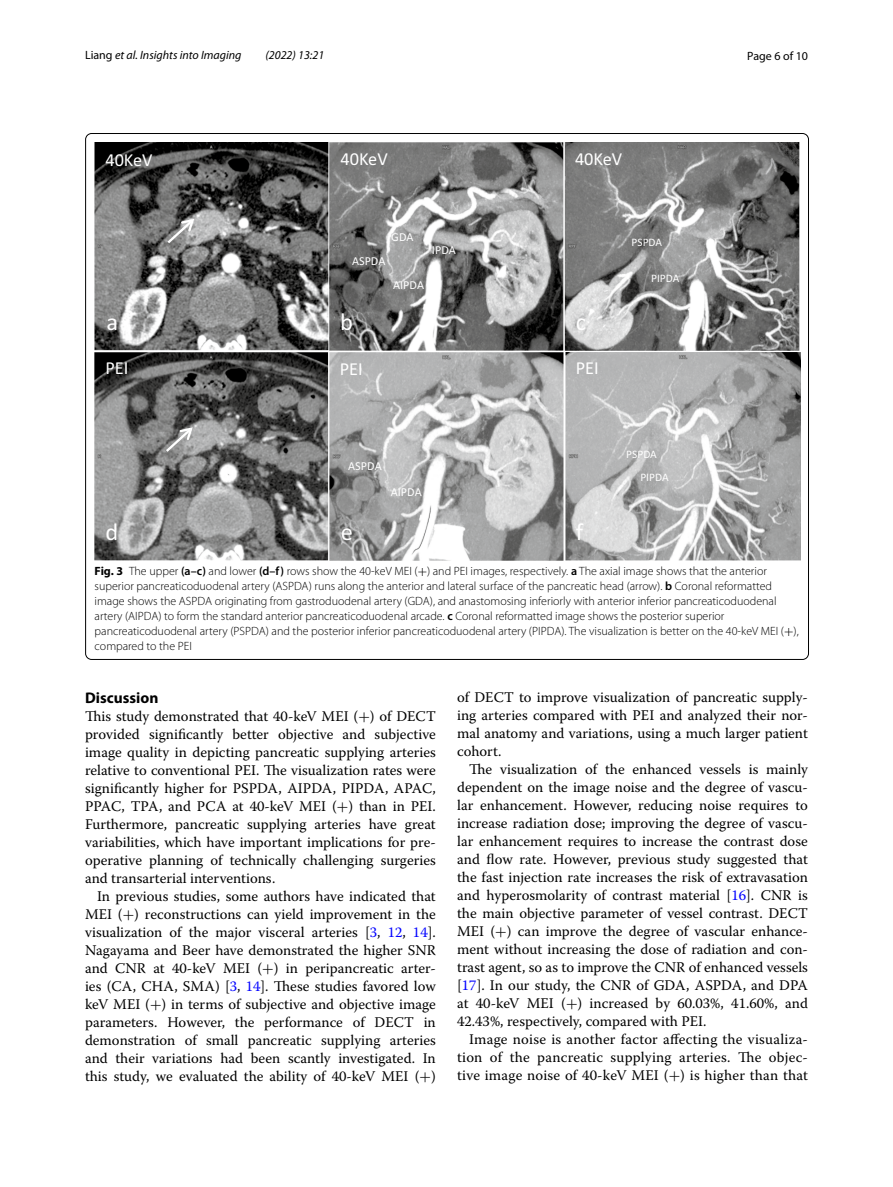
<style>
.page{position:relative;width:893px;height:1187px;background:#fff}
.page>*{position:absolute;margin:0;border:0;box-sizing:border-box;transform-origin:0 0}
.t1{font:24.45px "Calibri";color:#fff}
.t2{font:18.3px "Calibri";color:#fff}
.t3{font:700 15.45px "Myriad Pro";color:#000}
.t4{font:14.7px/18px "Warnock Pro";color:#000;text-align:justify}
.t5{font:12.15px "Calibri";color:#fff}
.t6{font:300 12px/15px "Myriad Pro";color:#000}
.t7{font:italic 12px "Myriad Pro";color:#000}
.t8{font:12px "Myriad Pro";color:#000}
.t9{font:11.4px/23px "Calibri";letter-spacing:.005em;color:#fff}
.s1{font-style:normal}
.s2{font-weight:700}
.s3{font-weight:600}
.s4{font-family:"MTSY";font-weight:400}
.s5{font-family:"MTSY"}
.s6{color:#00f}
</style>
<div class="page">
<img style="left:94px;top:142px;width:706px;height:418px">
<svg style="left:165px;top:217px;width:31px;height:29px"></svg>
<svg style="left:164px;top:425px;width:30px;height:29px"></svg>
<p class="t7" style="left:85px;top:48px;width:158px"><span class="s1">Liang</span> et al. Insights into Imaging</p>
<p class="t7" style="left:265px;top:48px;width:60px">(2022) 13:21</p>
<p class="t8" style="left:747px;top:48px;width:62px">Page 6 of 10</p>
<p class="t2" style="left:105px;top:148px;width:49px">40KeV</p>
<p class="t2" style="left:341px;top:148px;width:49px">40KeV</p>
<p class="t2" style="left:575px;top:148px;width:49px">40KeV</p>
<p class="t5" style="left:391px;top:229px;width:24px">GDA</p>
<p class="t5" style="left:352px;top:253px;width:35px">ASPDA</p>
<p class="t5" style="left:393px;top:277px;width:33px">AIPDA</p>
<p class="t5" style="left:432px;top:242px;width:25px">IPDA</p>
<h1 class="t1" style="left:106px;top:306px;width:13px">a</h1>
<h1 class="t1" style="left:340px;top:306px;width:14px">b</h1>
<h1 class="t1" style="left:576px;top:307px;width:12px">c</h1>
<p class="t2" style="left:105px;top:356px;width:25px">PEI</p>
<p class="t2" style="left:340px;top:357px;width:25px">PEI</p>
<p class="t2" style="left:576px;top:356px;width:25px">PEI</p>
<p class="t9" style="left:631px;top:230px;width:32px">PSPDA</p>
<p class="t9" style="left:651px;top:266px;width:30px">PIPDA</p>
<p class="t5" style="left:348px;top:458px;width:35px">ASPDA</p>
<p class="t5" style="left:391px;top:484px;width:33px">AIPDA</p>
<h1 class="t1" style="left:106px;top:516px;width:14px">d</h1>
<h1 class="t1" style="left:341px;top:516px;width:14px">e</h1>
<h1 class="t1" style="left:576px;top:516px;width:9px">f</h1>
<p class="t9" style="left:640px;top:443px;width:30px;text-indent:-14px">PSPDA<br>PIPDA</p>
<p class="t6" style="left:95px;top:564px;width:706px"><span class="s2">Fig. 3</span> The upper <span class="s3">(a–c)</span> and lower <span class="s3">(d–f)</span> rows show the 40-keV MEI (<span class="s4">+</span>) and PEI images, respectively. <span class="s3">a</span> The axial image shows that the anterior superior pancreaticoduodenal artery (ASPDA) runs along the anterior and lateral surface of the pancreatic head (arrow). <span class="s3">b</span> Coronal reformatted image shows the ASPDA originating from gastroduodenal artery (GDA), and anastomosing inferiorly with anterior inferior pancreaticoduodenal artery (AIPDA) to form the standard anterior pancreaticoduodenal arcade. <span class="s3">c</span> Coronal reformatted image shows the posterior superior pancreaticoduodenal artery (PSPDA) and the posterior inferior pancreaticoduodenal artery (PIPDA). The visualization is better on the 40-keV MEI (<span class="s4">+</span>), compared to the PEI</p>
<p class="t3" style="left:85px;top:687px;width:75px">Discussion</p>
<p class="t4" style="left:85px;top:706px;width:352px">This study demonstrated that 40-keV MEI (<span class="s5">+</span>) of DECT provided significantly better objective and subjective image quality in depicting pancreatic supplying arteries relative to conventional PEI. The visualization rates were significantly higher for PSPDA, AIPDA, PIPDA, APAC, PPAC, TPA, and PCA at 40-keV MEI (<span class="s5">+</span>) than in PEI.<br>Furthermore, pancreatic supplying arteries have great variabilities, which have important implications for pre&shy;operative planning of technically challenging surgeries and transarterial interventions.</p>
<p class="t4" style="left:85px;top:886px;width:352px;text-indent:12px">In previous studies, some authors have indicated that MEI (<span class="s5">+</span>) reconstructions can yield improvement in the visualization of the major visceral arteries [<span class="s6">3</span>, <span class="s6">12</span>, <span class="s6">14</span>].<br>Nagayama and Beer have demonstrated the higher SNR and CNR at 40-keV MEI (<span class="s5">+</span>) in peripancreatic arter&shy;ies (CA, CHA, SMA) [<span class="s6">3</span>, <span class="s6">14</span>]. These studies favored low keV MEI (<span class="s5">+</span>) in terms of subjective and objective image parameters. However, the performance of DECT in demonstration of small pancreatic supplying arteries and their variations had been scantly investigated. In this study, we evaluated the ability of 40-keV MEI (<span class="s5">+</span>)</p>
<p class="t4" style="left:457px;top:688px;width:352px">of DECT to improve visualization of pancreatic supply&shy;ing arteries compared with PEI and analyzed their nor&shy;mal anatomy and variations, using a much larger patient cohort.</p>
<p class="t4" style="left:457px;top:760px;width:352px;text-indent:12px">The visualization of the enhanced vessels is mainly dependent on the image noise and the degree of vascu&shy;lar enhancement. However, reducing noise requires to increase radiation dose; improving the degree of vascu&shy;lar enhancement requires to increase the contrast dose and flow rate. However, previous study suggested that the fast injection rate increases the risk of extravasation and hyperosmolarity of contrast material [<span class="s6">16</span>]. CNR is the main objective parameter of vessel contrast. DECT MEI (<span class="s5">+</span>) can improve the degree of vascular enhance&shy;ment without increasing the dose of radiation and con&shy;trast agent, so as to improve the CNR of enhanced vessels [<span class="s6">17</span>]. In our study, the CNR of GDA, ASPDA, and DPA at 40-keV MEI (<span class="s5">+</span>) increased by 60.03%, 41.60%, and 42.43%, respectively, compared with PEI.</p>
<p class="t4" style="left:457px;top:1030px;width:352px;text-indent:12px">Image noise is another factor affecting the visualiza&shy;tion of the pancreatic supplying arteries. The objec&shy;tive image noise of 40-keV MEI (<span class="s5">+</span>) is higher than that</p>
</div>
